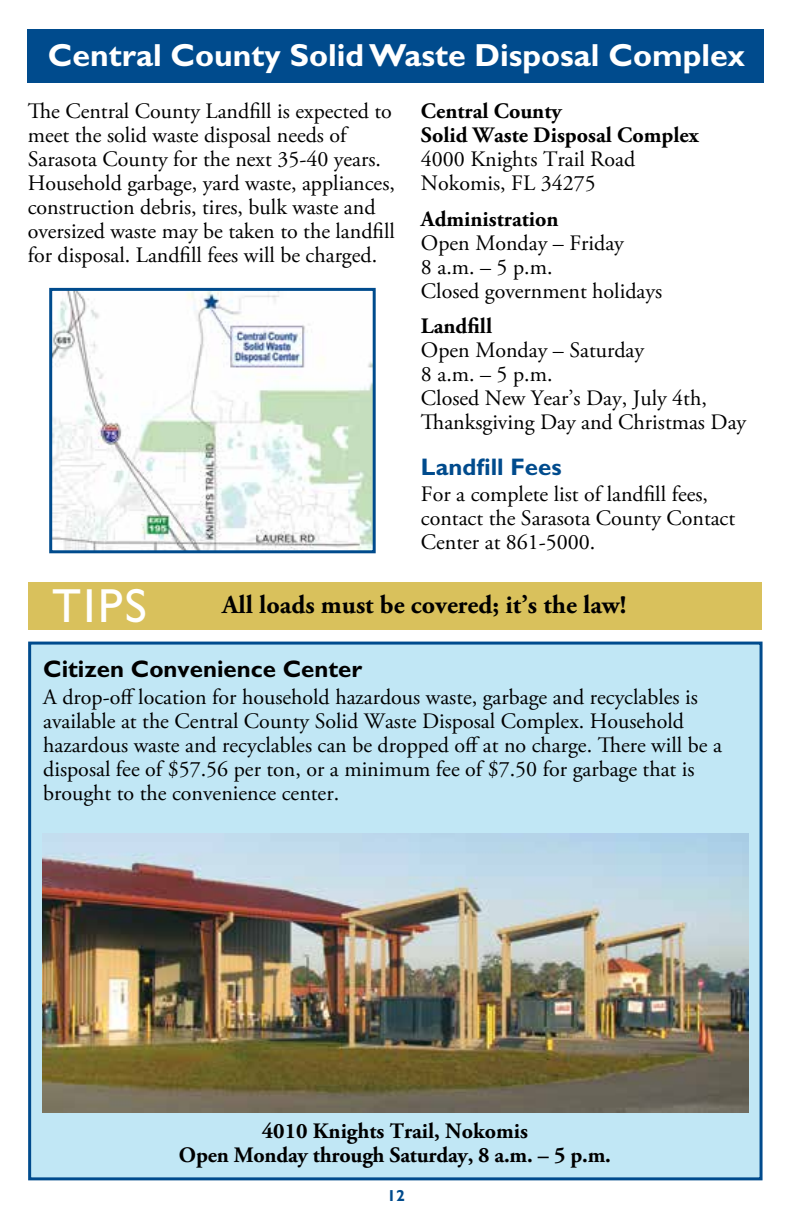
<style>
.page{position:relative;width:792px;height:1224px;background:#fff}
.page>*{position:absolute;margin:0;border:0;box-sizing:border-box;transform-origin:0 0}
.t1{font:48px "Gill Sans Std";color:#fff}
.t2{font:700 32px "Gill Sans Std";color:#fff}
.t3{font:700 26px "Adobe Garamond Pro";color:#000}
.t4{font:700 24px "Gill Sans Std";color:#000}
.t5{font:700 24px "Gill Sans Std";color:#004b8d}
.t6{font:22px/24px "Adobe Garamond Pro";color:#000}
.t7{font:700 22px/24px "Adobe Garamond Pro";color:#000;text-align:center}
.t8{font:700 16px "Gill Sans Std";color:#004b8d}
</style>
<div class="page">
<div style="left:28px;top:582px;width:734px;height:48px;background:#d9c15c"></div>
<div style="left:28px;top:642px;width:735px;height:538px;background:#c1e7f5;border:3px solid #004b8d"></div>
<img style="left:43px;top:833px;width:705px;height:279px">
<div style="left:28px;top:29px;width:736px;height:54px;background:#004b8d"></div>
<img style="left:53px;top:292px;width:319px;height:257px">
<div style="left:49px;top:288px;width:327px;height:265px;border:3px solid #004b8d"></div>
<h2 class="t2" style="left:48px;top:36px;width:699px">Central County Solid Waste Disposal Complex</h2>
<p class="t6" style="left:28px;top:100px;width:369px">The Central County Landfill is expected to meet the solid waste disposal needs of Sarasota County for the next 35-40 years.<br>Household garbage, yard waste, appliances, construction debris, tires, bulk waste and oversized waste may be taken to the landfill for disposal. Landfill fees will be charged.</p>
<p class="t7" style="left:421px;top:99px;width:279px;text-align:left">Central County<br>Solid Waste Disposal Complex</p>
<p class="t6" style="left:421px;top:148px;width:216px">4000 Knights Trail Road<br>Nokomis, FL 34275</p>
<p class="t7" style="left:421px;top:207px;width:139px">Administration</p>
<p class="t6" style="left:421px;top:231px;width:243px">Open Monday – Friday<br>8 a.m. – 5 p.m.<br>Closed government holidays</p>
<p class="t7" style="left:421px;top:315px;width:73px">Landfill</p>
<p class="t6" style="left:421px;top:339px;width:327px">Open Monday – Saturday<br>8 a.m. – 5 p.m.<br>Closed New Year’s Day, July 4th,<br>Thanksgiving Day and Christmas Day</p>
<p class="t5" style="left:421px;top:452px;width:142px">Landfill Fees</p>
<p class="t6" style="left:421px;top:483px;width:316px">For a complete list of landfill fees, contact the Sarasota County Contact<br>Center at 861-5000.</p>
<h1 class="t1" style="left:52px;top:579px;width:96px">TIPS</h1>
<p class="t3" style="left:222px;top:589px;width:406px">All loads must be covered; it’s the law!</p>
<p class="t4" style="left:43px;top:654px;width:321px">Citizen Convenience Center</p>
<p class="t6" style="left:43px;top:685px;width:680px">A drop-off location for household hazardous waste, garbage and recyclables is available at the Central County Solid Waste Disposal Complex. Household hazardous waste and recyclables can be dropped off at no charge. There will be a disposal fee of $57.56 per ton, or a minimum fee of $7.50 for garbage that is brought to the convenience center.</p>
<p class="t7" style="left:179px;top:1120px;width:433px">4010 Knights Trail, Nokomis<br>Open Monday through Saturday, 8 a.m. – 5 p.m.</p>
<p class="t8" style="left:387px;top:1186px;width:19px">12</p>
</div>
